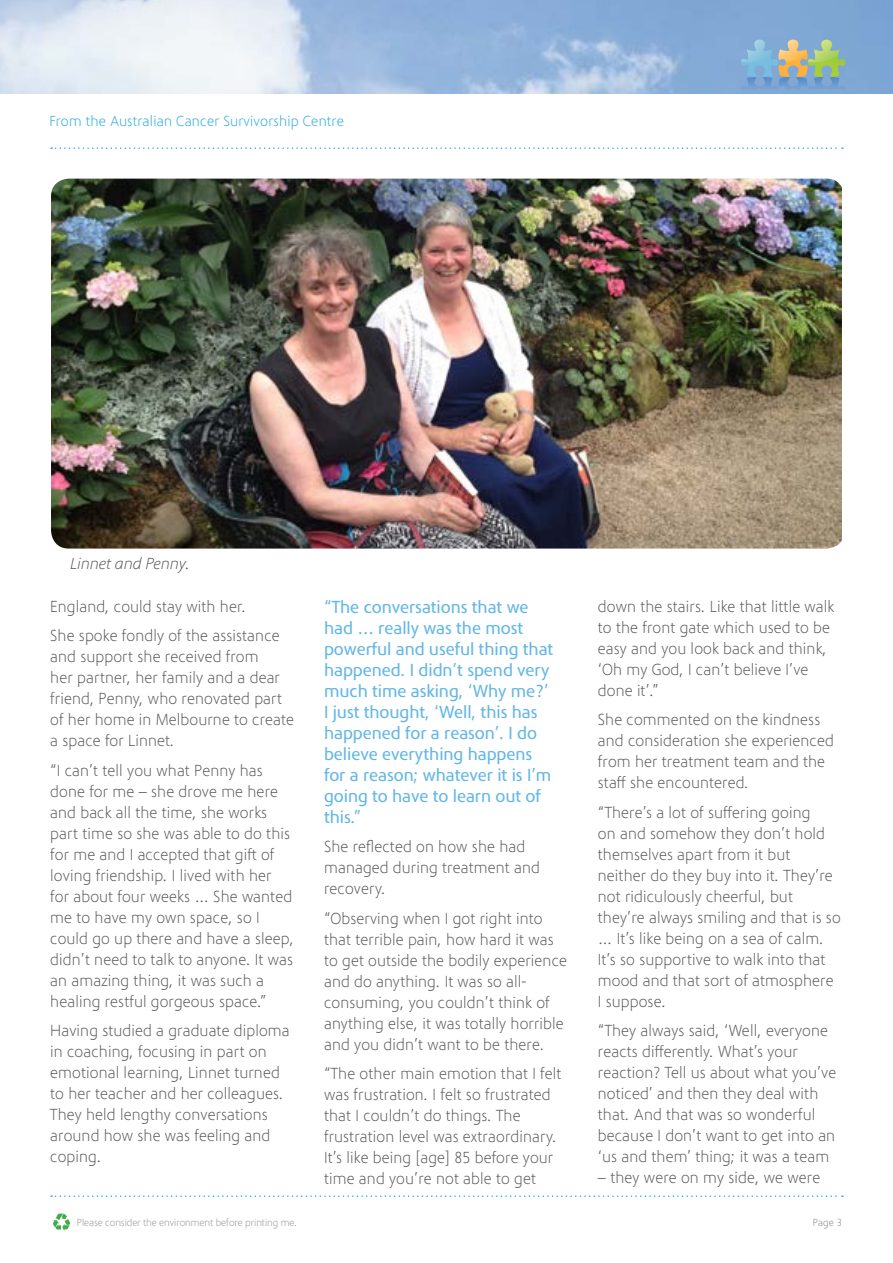
<style>
.page{position:relative;width:893px;height:1263px;background:#fff}
.page>*{position:absolute;margin:0;border:0;box-sizing:border-box;transform-origin:0 0}
.t1{font:18px/21px "Phoenica";letter-spacing:-.005em;color:#63b7e6}
.t2{font:300 16.5px/21px "Phoenica";letter-spacing:-.005em;color:#58595b}
.t3{font:italic 300 16.5px "Phoenica";letter-spacing:-.005em;color:#58595b}
.t4{font:300 15px "Phoenica";color:#27aae1}
.t5{font:300 10.5px "Phoenica";letter-spacing:-.02em;color:#939598}
.t6{font:300 10.5px "Phoenica";color:#808285}
</style>
<div class="page">
<svg style="left:53px;top:1213px;width:17px;height:18px"></svg>
<svg style="left:51px;top:1195px;width:792px;height:2px"></svg>
<svg style="left:51px;top:147px;width:792px;height:2px"></svg>
<svg style="left:741px;top:40px;width:104px;height:37px;background:#9db7a9"></svg>
<img style="left:741px;top:77px;width:104px;height:13px">
<img style="left:51px;top:179px;width:791px;height:370px">
<p class="t4" style="left:50px;top:113px;width:296px">From the Australian Cancer Survivorship Centre</p>
<p class="t3" style="left:70px;top:554px;width:121px">Linnet and Penny.</p>
<p class="t2" style="left:50px;top:592px;width:231px;line-height:29.5px">England, could stay with her.<br>She spoke fondly of the assistance</p>
<p class="t2" style="left:50px;top:646px;width:246px">and support she received from<br>her partner, her family and a dear friend, Penny, who renovated part of her home in Melbourne to create a space for Linnet.</p>
<p class="t2" style="left:50px;top:760px;width:246px">“I can’t tell you what Penny has done for me – she drove me here and back all the time, she works part time so she was able to do this for me and I accepted that gift of loving friendship. I lived with her for about four weeks … She wanted me to have my own space, so I could go up there and have a sleep, didn’t need to talk to anyone. It was an amazing thing, it was such a healing restful gorgeous space.”</p>
<p class="t2" style="left:50px;top:1020px;width:241px">Having studied a graduate diploma in coaching, focusing in part on emotional learning, Linnet turned to her teacher and her colleagues.<br>They held lengthy conversations around how she was feeling and coping.</p>
<p class="t1" style="left:324px;top:596px;width:231px">“The conversations that we had … really was the most powerful and useful thing that happened. I didn’t spend very much time asking, ‘Why me?’<br>I just thought, ‘Well, this has happened for a reason’. I do believe everything happens for a reason; whatever it is I’m going to have to learn out of this.”</p>
<p class="t2" style="left:324px;top:836px;width:217px">She reflected on how she had managed during treatment and recovery.</p>
<p class="t2" style="left:324px;top:908px;width:245px">“Observing when I got right into that terrible pain, how hard it was to get outside the bodily experience and do anything. It was so all&shy;consuming, you couldn’t think of anything else, it was totally horrible and you didn’t want to be there.</p>
<p class="t2" style="left:324px;top:1063px;width:239px">“The other main emotion that I felt was frustration. I felt so frustrated that I couldn’t do things. The frustration level was extraordinary.<br>It’s like being [age] 85 before your time and you’re not able to get</p>
<p class="t2" style="left:598px;top:596px;width:238px">down the stairs. Like that little walk to the front gate which used to be easy and you look back and think, ‘Oh my God, I can’t believe I’ve done it’.”</p>
<p class="t2" style="left:598px;top:709px;width:238px">She commented on the kindness and consideration she experienced from her treatment team and the staff she encountered.</p>
<p class="t2" style="left:598px;top:802px;width:245px">“There’s a lot of suffering going<br>on and somehow they don’t hold themselves apart from it but neither do they buy into it. They’re not ridiculously cheerful, but they’re always smiling and that is so … It’s like being on a sea of calm.<br>It’s so supportive to walk into that mood and that sort of atmosphere<br>I suppose.</p>
<p class="t2" style="left:598px;top:1020px;width:240px">“They always said, ‘Well, everyone reacts differently. What’s your reaction? Tell us about what you’ve noticed’ and then they deal with that. And that was so wonderful because I don’t want to get into an ‘us and them’ thing; it was a team</p>
<p class="t2" style="left:598px;top:1167px;width:224px">– they were on my side, we were</p>
<p class="t5" style="left:77px;top:1217px;width:222px">Please consider the environment before printing me.</p>
<p class="t6" style="left:813px;top:1217px;width:31px">Page 3</p>
</div>
